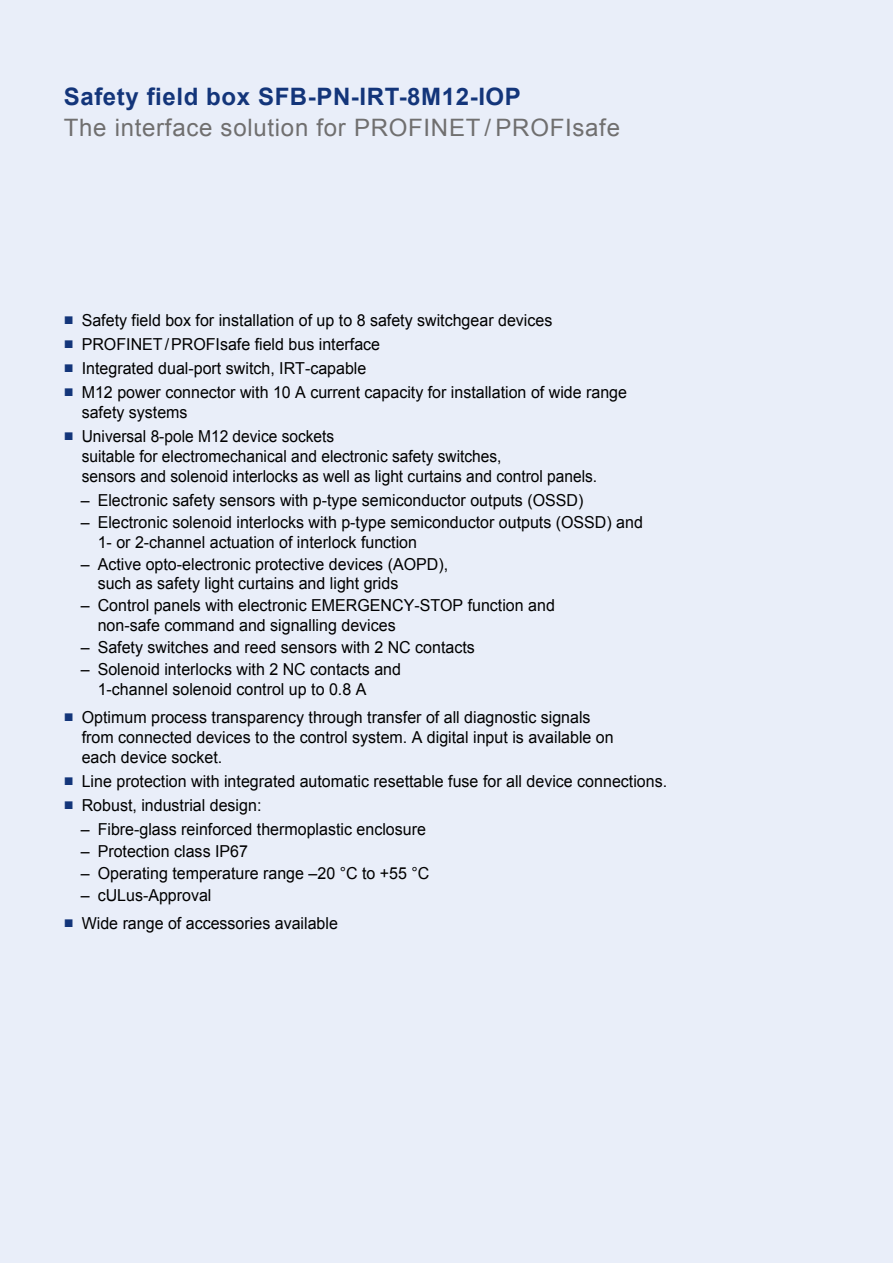
<style>
.page{position:relative;width:893px;height:1263px;background:#e9eef9}
.page>*{position:absolute;margin:0;border:0;box-sizing:border-box;transform-origin:0 0}
.t1{font:24px "Arial";letter-spacing:.03em;color:#706f6f}
.t2{font:700 24px "Arial";letter-spacing:.025em;color:#13357a}
.t3{font:16.5px/19.8px "Arial";color:#000}
.t4{font:16.5px/19.8px "Arial";color:#000;scale:.94 1}
.s1{color:#13357a}
</style>
<div class="page">
<h1 class="t2" style="left:64px;top:81px;width:459px">Safety field box SFB-PN-IRT-8M12-IOP</h1>
<h1 class="t1" style="left:64px;top:111px;width:558px">The interface solution for PROFINET / PROFIsafe</h1>
<p class="t3" style="left:64px;top:311px;width:490px"><span class="s1">■</span> Safety field box for installation of up to 8 safety switchgear devices</p>
<p class="t3" style="left:64px;top:335px;width:318px"><span class="s1">■</span> PROFINET/PROFIsafe field bus interface</p>
<p class="t3" style="left:64px;top:359px;width:304px"><span class="s1">■</span> Integrated dual-port switch, IRT-capable</p>
<p class="t3" style="left:82px;top:383px;width:547px;text-indent:-18px"><span class="s1">■</span> M12 power connector with 10 A current capacity for installation of wide range safety systems</p>
<p class="t4" style="left:82px;top:427px;width:550px;text-indent:-18px"><span class="s1">■</span> Universal 8-pole M12 device sockets<br>suitable for electromechanical and electronic safety switches,<br>sensors and solenoid interlocks as well as light curtains and control panels.</p>
<p class="t3" style="left:81px;top:490px;width:504px">– Electronic safety sensors with p-type semiconductor outputs (OSSD)</p>
<p class="t3" style="left:98px;top:512px;width:547px;text-indent:-17px">– Electronic solenoid interlocks with p-type semiconductor outputs (OSSD) and<br>1- or 2-channel actuation of interlock function</p>
<p class="t3" style="left:98px;top:554px;width:352px;text-indent:-17px">– Active opto-electronic protective devices (AOPD), such as safety light curtains and light grids</p>
<p class="t3" style="left:98px;top:596px;width:459px;text-indent:-17px">– Control panels with electronic EMERGENCY-STOP function and non-safe command and signalling devices</p>
<p class="t3" style="left:81px;top:637px;width:396px">– Safety switches and reed sensors with 2 NC contacts</p>
<p class="t3" style="left:98px;top:659px;width:305px;text-indent:-17px">– Solenoid interlocks with 2 NC contacts and<br>1-channel solenoid control up to 0.8 A</p>
<p class="t3" style="left:82px;top:707px;width:533px;text-indent:-18px"><span class="s1">■</span> Optimum process transparency through transfer of all diagnostic signals from connected devices to the control system. A digital input is available on each device socket.</p>
<p class="t3" style="left:64px;top:771px;width:605px"><span class="s1">■</span> Line protection with integrated automatic resettable fuse for all device connections.</p>
<p class="t3" style="left:64px;top:795px;width:199px"><span class="s1">■</span> Robust, industrial design:</p>
<p class="t3" style="left:81px;top:819px;width:347px">– Fibre-glass reinforced thermoplastic enclosure</p>
<p class="t3" style="left:81px;top:841px;width:169px">– Protection class IP67</p>
<p class="t3" style="left:81px;top:863px;width:350px">– Operating temperature range –20 °C to +55 °C</p>
<p class="t3" style="left:81px;top:885px;width:132px">– cULus-Approval</p>
<p class="t3" style="left:64px;top:913px;width:276px"><span class="s1">■</span> Wide range of accessories available</p>
</div>
